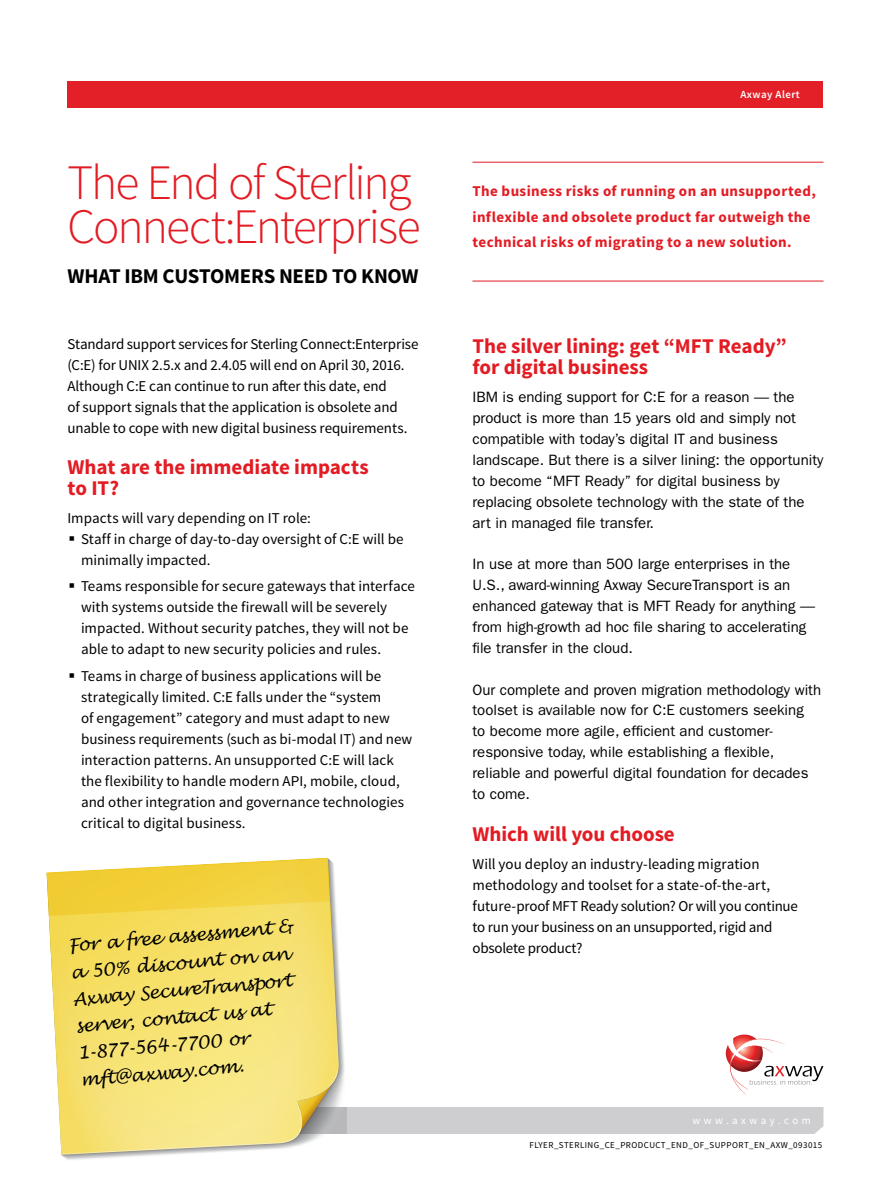
<style>
.page{position:relative;width:891px;height:1188px;background:#fff}
.page>*{position:absolute;margin:0;border:0;box-sizing:border-box;transform-origin:0 0}
.t1{font:300 49.5px/43.5px "Source Sans Pro";letter-spacing:-.04em;color:#e31b23}
.t2{font:700 21px/21px "Source Sans Pro";letter-spacing:-.005em;color:#e31b23}
.t3{font:700 21px "Source Sans Pro";letter-spacing:-.015em;color:#000}
.t4{font:italic 18px/27px "Lucida Handwriting";color:#000}
.t5{font:15px/21px "Source Sans Pro";color:#000}
.t6{font:15px/21px "ITC Franklin Gothic Std";color:#000}
.t7{font:700 15px/25.5px "Source Sans Pro";letter-spacing:.025em;color:#e31b23}
.t8{font:10.8px "Source Sans Pro";letter-spacing:.32em;color:#fff}
.t9{font:600 10.8px "Source Sans Pro";letter-spacing:.04em;color:#fff}
.t10{font:9px "Source Sans Pro";letter-spacing:.05em;color:#000}
</style>
<div class="page">
<div style="left:68px;top:81px;width:756px;height:27px;background:#e31f27"></div>
<hr style="left:472px;top:162px;width:352px;height:1px;background:#e31b23">
<hr style="left:472px;top:281px;width:352px;height:1px;background:#e31b23">
<svg style="left:343px;top:1035px;width:481px;height:99px"></svg>
<svg style="left:48px;top:860px;width:292px;height:295px;background:#f3e07c"></svg>
<svg style="left:47px;top:858px;width:283px;height:58px;background:#f3d656"></svg>
<h1 class="t1" style="left:68px;top:161px;width:355px">The End of Sterling<br>Connect:Enterprise</h1>
<h2 class="t3" style="left:68px;top:263px;width:353px">WHAT IBM CUSTOMERS NEED TO KNOW</h2>
<p class="t5" style="left:68px;top:334px;width:352px">Standard support services for Sterling Connect:Enterprise (C:E) for UNIX 2.5.x and 2.4.05 will end on April 30, 2016.<br>Although C:E can continue to run after this date, end<br>of support signals that the application is obsolete and unable to cope with new digital business requirements.</p>
<h2 class="t2" style="left:68px;top:457px;width:303px">What are the immediate impacts to IT?</h2>
<p class="t5" style="left:81px;top:508px;width:324px;text-indent:-14px">Impacts will vary depending on IT role:<br>Staff in charge of day-to-day oversight of C:E will be minimally impacted.</p>
<p class="t5" style="left:81px;top:576px;width:336px">Teams responsible for secure gateways that interface with systems outside the firewall will be severely impacted. Without security patches, they will not be able to adapt to new security policies and rules.</p>
<p class="t5" style="left:81px;top:665px;width:333px">Teams in charge of business applications will be strategically limited. C:E falls under the “system<br>of engagement” category and must adapt to new business requirements (such as bi-modal IT) and new interaction patterns. An unsupported C:E will lack the flexibility to handle modern API, mobile, cloud, and other integration and governance technologies critical to digital business.</p>
<p class="t4" style="left:67px;top:933px;width:227px;rotate:-5deg">For a free assessment &amp; a 50% discount on an<br>Axway SecureTransport server, contact us at<br>1-877-564-7700 or mft@axway.com.</p>
<p class="t9" style="left:740px;top:87px;width:61px">Axway Alert</p>
<p class="t7" style="left:472px;top:179px;width:345px">The business risks of running on an unsupported, inflexible and obsolete product far outweigh the technical risks of migrating to a new solution.</p>
<h2 class="t2" style="left:472px;top:337px;width:316px">The silver lining: get “MFT Ready” for digital business</h2>
<p class="t6" style="left:472px;top:387px;width:352px">IBM is ending support for C:E for a reason — the product is more than 15 years old and simply not compatible with today’s digital IT and business landscape. But there is a silver lining: the opportunity to become “MFT Ready” for digital business by replacing obsolete technology with the state of the art in managed file transfer.</p>
<p class="t6" style="left:472px;top:554px;width:344px">In use at more than 500 large enterprises in the U.S., award-winning Axway SecureTransport is an enhanced gateway that is MFT Ready for anything — from high-growth ad hoc file sharing to accelerating file transfer in the cloud.</p>
<p class="t6" style="left:472px;top:679px;width:350px">Our complete and proven migration methodology with toolset is available now for C:E customers seeking<br>to become more agile, efficient and customer&shy;responsive today, while establishing a flexible, reliable and powerful digital foundation for decades to come.</p>
<h2 class="t2" style="left:472px;top:824px;width:204px">Which will you choose</h2>
<p class="t5" style="left:472px;top:853px;width:327px">Will you deploy an industry-leading migration methodology and toolset for a state-of-the-art, future-proof MFT Ready solution? Or will you continue to run your business on an unsupported, rigid and obsolete product?</p>
<p class="t8" style="left:693px;top:1114px;width:120px">www.axway.com</p>
<p class="t10" style="left:530px;top:1139px;width:294px">FLYER_STERLING_CE_PRODCUCT_END_OF_SUPPORT_EN_AXW_093015</p>
</div>
